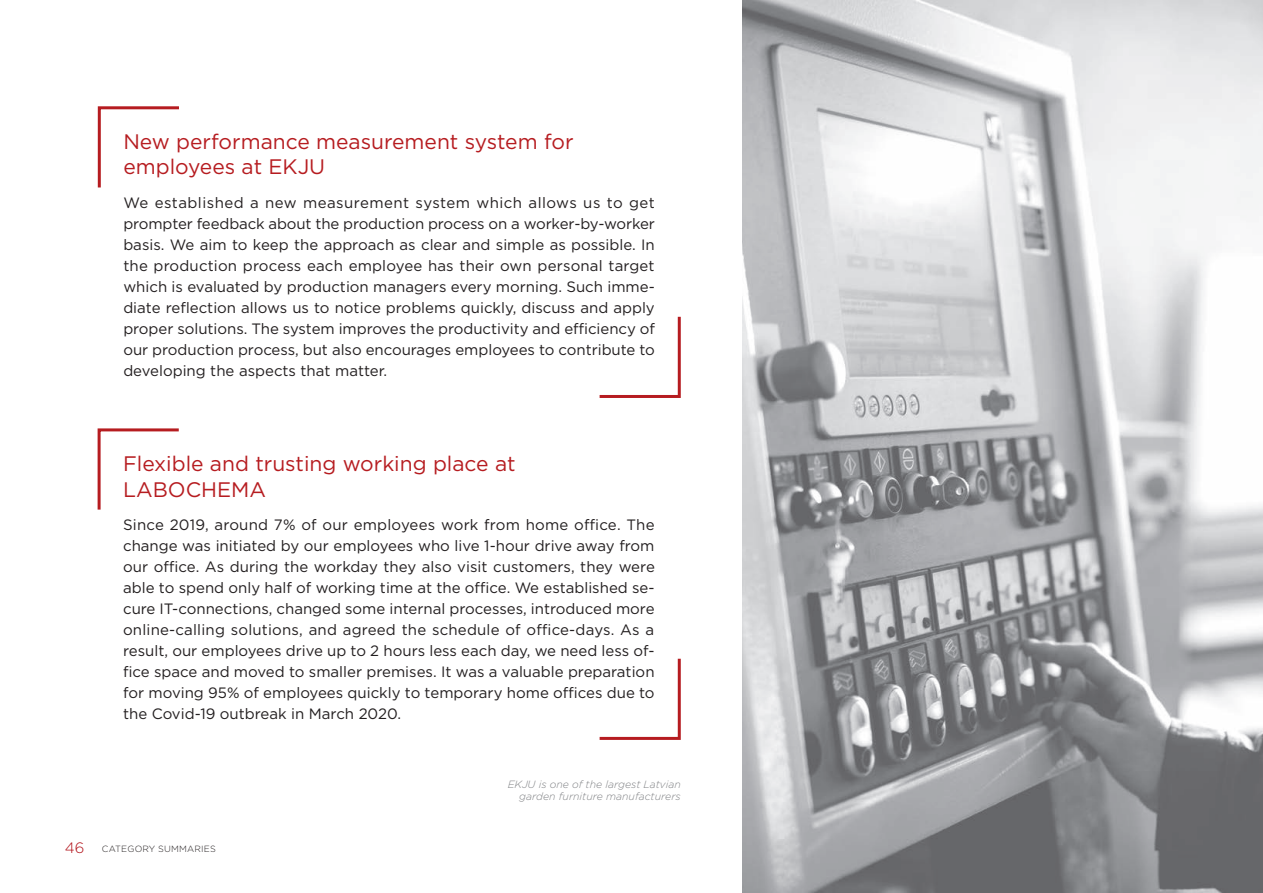
<style>
.page{position:relative;width:1263px;height:893px;background:#fff}
.page>*{position:absolute;margin:0;border:0;box-sizing:border-box;transform-origin:0 0}
.t1{font:21px/25.2px "Gotham Pro";color:#b61c20}
.t2{font:15px/21px "Gotham Pro";color:#231f20;text-align:justify}
.t3{font:300 15px "Gotham Pro";color:#b00d15}
.t4{font:italic 300 10.5px/12px "Gotham Pro";color:#808285;text-align:right}
.t5{font:300 9px "Gotham Pro";letter-spacing:.02em;color:#231f20}
</style>
<div class="page">
<svg style="left:97px;top:106px;width:82px;height:82px"></svg>
<svg style="left:97px;top:428px;width:82px;height:82px"></svg>
<svg style="left:599px;top:316px;width:82px;height:82px"></svg>
<svg style="left:599px;top:658px;width:82px;height:82px"></svg>
<img style="left:742px;top:0;width:521px;height:893px">
<h1 class="t1" style="left:123px;top:129px;width:452px">New performance measurement system for employees at EKJU</h1>
<p class="t2" style="left:123px;top:192px;width:533px">We established a new measurement system which allows us to get prompter feedback about the production process on a worker-by-worker basis. We aim to keep the approach as clear and simple as possible. In the production process each employee has their own personal target which is evaluated by production managers every morning. Such imme&shy;diate reflection allows us to notice problems quickly, discuss and apply proper solutions. The system improves the productivity and efficiency of our production process, but also encourages employees to contribute to developing the aspects that matter.</p>
<h1 class="t1" style="left:123px;top:451px;width:394px">Flexible and trusting working place at<br>LABOCHEMA</h1>
<p class="t2" style="left:123px;top:514px;width:533px">Since 2019, around 7% of our employees work from home office. The change was initiated by our employees who live 1-hour drive away from our office. As during the workday they also visit customers, they were able to spend only half of working time at the office. We established se&shy;cure IT-connections, changed some internal processes, introduced more online-calling solutions, and agreed the schedule of office-days. As a result, our employees drive up to 2 hours less each day, we need less of&shy;fice space and moved to smaller premises. It was a valuable preparation for moving 95% of employees quickly to temporary home offices due to the Covid-19 outbreak in March 2020.</p>
<p class="t3" style="left:65px;top:839px;width:21px">46</p>
<p class="t5" style="left:102px;top:843px;width:115px">CATEGORY SUMMARIES</p>
<p class="t4" style="left:508px;top:778px;width:175px">EKJU is one of the largest Latvian garden furniture manufacturers</p>
</div>
